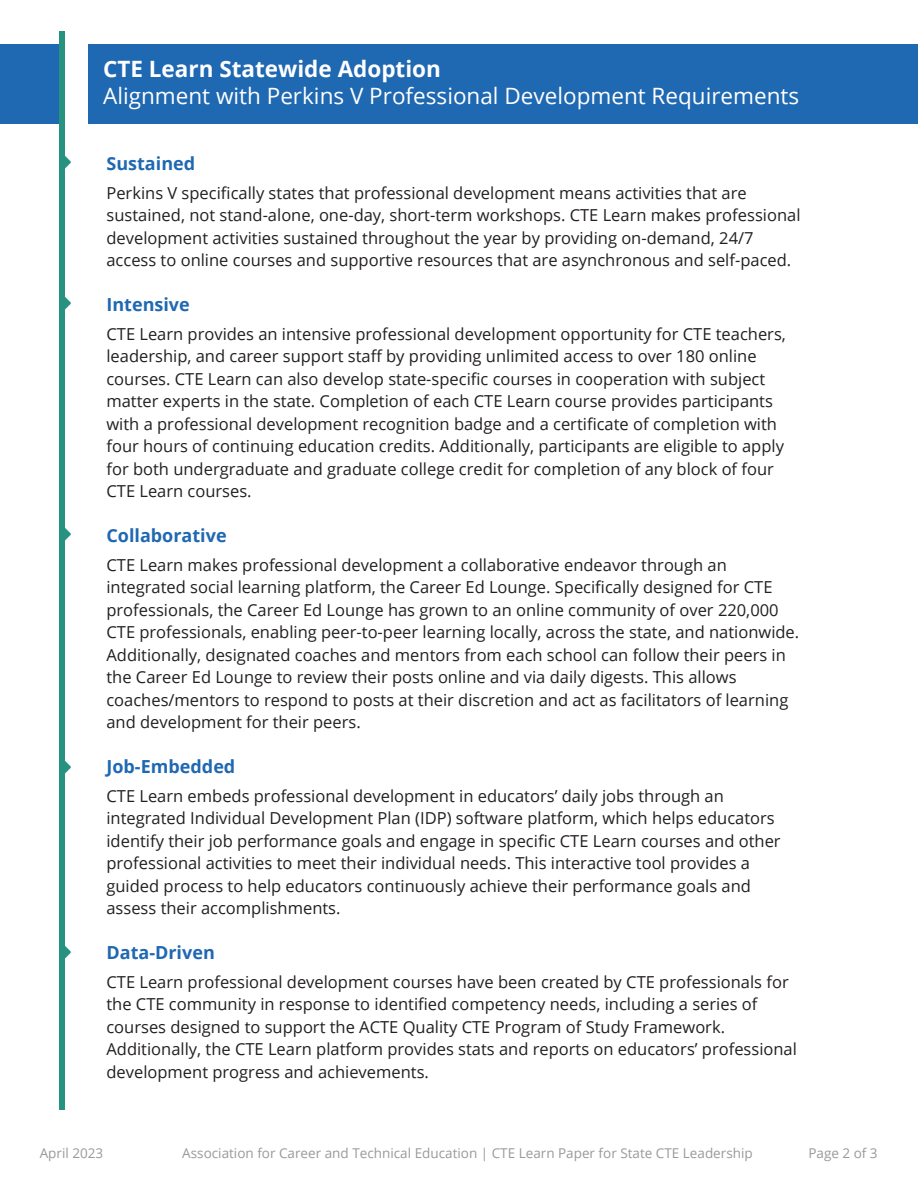
<style>
.page{position:relative;width:918px;height:1188px;background:#fff}
.page>*{position:absolute;margin:0;border:0;box-sizing:border-box;transform-origin:0 0}
.t1{font:22.5px "Open Sans";color:#fff}
.t2{font:700 22.5px "Open Sans";color:#fff}
.t3{font:700 18px "Open Sans";color:#1f68b2}
.t4{font:16.5px/22.5px "Open Sans";color:#231f20}
.t5{font:13.5px "Open Sans";color:#999}
</style>
<div class="page">
<div style="left:0;top:45px;width:918px;height:79px;background:#1f68b2"></div>
<div style="left:65px;top:42px;width:23px;height:91px;background:#fff"></div>
<div style="left:59px;top:32px;width:6px;height:1078px;background:#279280"></div>
<h1 class="t2" style="left:103px;top:53px;width:339px">CTE Learn Statewide Adoption</h1>
<h1 class="t1" style="left:103px;top:81px;width:698px">Alignment with Perkins V Professional Development Requirements</h1>
<p class="t3" style="left:106px;top:151px;width:90px">Sustained</p>
<p class="t4" style="left:106px;top:181px;width:696px">Perkins V specifically states that professional development means activities that are sustained, not stand-alone, one-day, short-term workshops. CTE Learn makes professional development activities sustained throughout the year by providing on-demand, 24/7 access to online courses and supportive resources that are asynchronous and self-paced.</p>
<p class="t3" style="left:106px;top:292px;width:85px">Intensive</p>
<p class="t4" style="left:106px;top:322px;width:681px">CTE Learn provides an intensive professional development opportunity for CTE teachers, leadership, and career support staff by providing unlimited access to over 180 online courses. CTE Learn can also develop state-specific courses in cooperation with subject matter experts in the state. Completion of each CTE Learn course provides participants with a professional development recognition badge and a certificate of completion with four hours of continuing education credits. Additionally, participants are eligible to apply for both undergraduate and graduate college credit for completion of any block of four CTE Learn courses.</p>
<p class="t3" style="left:106px;top:523px;width:122px">Collaborative</p>
<p class="t4" style="left:106px;top:553px;width:694px">CTE Learn makes professional development a collaborative endeavor through an integrated social learning platform, the Career Ed Lounge. Specifically designed for CTE professionals, the Career Ed Lounge has grown to an online community of over 220,000<br>CTE professionals, enabling peer-to-peer learning locally, across the state, and nationwide.<br>Additionally, designated coaches and mentors from each school can follow their peers in the Career Ed Lounge to review their posts online and via daily digests. This allows coaches/mentors to respond to posts at their discretion and act as facilitators of learning and development for their peers.</p>
<p class="t3" style="left:106px;top:754px;width:130px">Job-Embedded</p>
<p class="t4" style="left:106px;top:784px;width:676px">CTE Learn embeds professional development in educators’ daily jobs through an integrated Individual Development Plan (IDP) software platform, which helps educators identify their job performance goals and engage in specific CTE Learn courses and other professional activities to meet their individual needs. This interactive tool provides a guided process to help educators continuously achieve their performance goals and assess their accomplishments.</p>
<p class="t3" style="left:106px;top:940px;width:110px">Data-Driven</p>
<p class="t4" style="left:106px;top:970px;width:692px">CTE Learn professional development courses have been created by CTE professionals for the CTE community in response to identified competency needs, including a series of courses designed to support the ACTE Quality CTE Program of Study Framework.<br>Additionally, the CTE Learn platform provides stats and reports on educators’ professional development progress and achievements.</p>
<p class="t5" style="left:40px;top:1144px;width:65px">April 2023</p>
<p class="t5" style="left:182px;top:1144px;width:572px">Association for Career and Technical Education | CTE Learn Paper for State CTE Leadership</p>
<p class="t5" style="left:808px;top:1144px;width:71px">Page 2 of 3</p>
</div>
